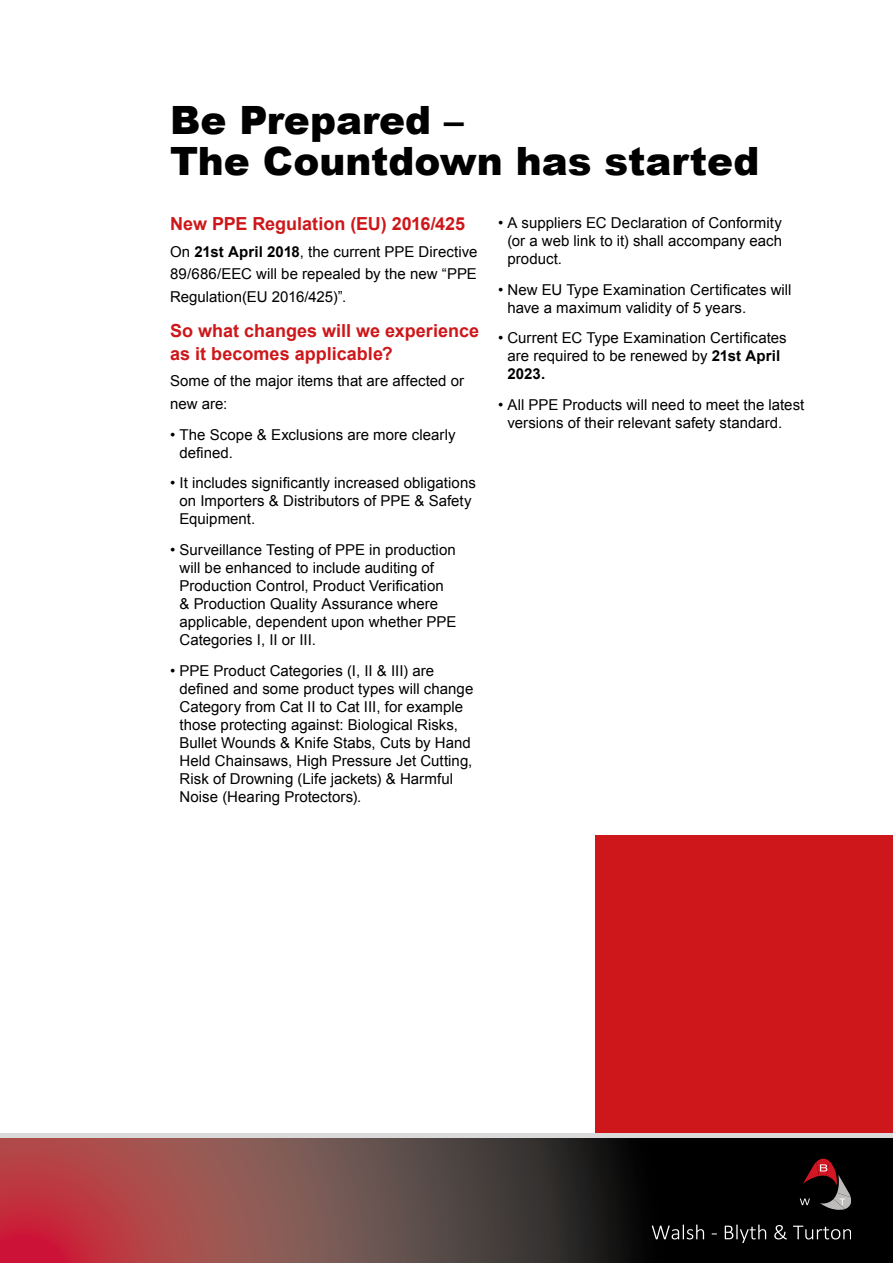
<style>
.page{position:relative;width:893px;height:1263px;background:#fff}
.page>*{position:absolute;margin:0;border:0;box-sizing:border-box;transform-origin:0 0}
.t1{font:900 39px/40.5px "Arial";color:#000}
.t2{font:700 18px/22.5px "Arial";color:#cd171a}
.t3{font:15px/18px "Arial";color:#000}
.s1{font-weight:700}
</style>
<div class="page">
<div style="left:595px;top:836px;width:298px;height:297px;background:#cd171a"></div>
<div style="left:0;top:1133px;width:893px;height:6px;background:#dadada"></div>
<svg style="left:0;top:1139px;width:893px;height:124px;background:#583232"></svg>
<svg style="left:795px;top:1159px;width:55px;height:51px;background:#3c2224"></svg>
<svg style="left:652px;top:1224px;width:52px;height:15px"></svg>
<svg style="left:725px;top:1224px;width:41px;height:19px"></svg>
<svg style="left:774px;top:1225px;width:13px;height:14px"></svg>
<svg style="left:793px;top:1225px;width:57px;height:14px"></svg>
<h1 class="t1" style="left:170px;top:99px;width:591px">Be Prepared –<br>The Countdown has started</h1>
<p class="t2" style="left:170px;top:213px;width:297px">New PPE Regulation (EU) 2016/425</p>
<p class="t3" style="left:170px;top:240px;width:309px;line-height:22.5px;text-align:justify">On <span class="s1">21st April 2018</span>, the current PPE Directive 89/686/EEC will be repealed by the new “PPE Regulation(EU 2016/425)”.</p>
<p class="t2" style="left:170px;top:320px;width:311px">So what changes will we experience as it becomes applicable?</p>
<p class="t3" style="left:170px;top:370px;width:296px;line-height:22.5px">Some of the major items that are affected or new are:</p>
<p class="t3" style="left:179px;top:425px;width:278px;text-indent:-9px">• The Scope &amp; Exclusions are more clearly defined.</p>
<p class="t3" style="left:179px;top:474px;width:298px;text-indent:-9px">• It includes significantly increased obligations on Importers &amp; Distributors of PPE &amp; Safety<br>Equipment.</p>
<p class="t3" style="left:179px;top:541px;width:278px;text-indent:-9px">• Surveillance Testing of PPE in production will be enhanced to include auditing of Production Control, Product Verification &amp; Production Quality Assurance where applicable, dependent upon whether PPE Categories I, II or III.</p>
<p class="t3" style="left:179px;top:662px;width:295px;text-indent:-9px">• PPE Product Categories (I, II &amp; III) are defined and some product types will change Category from Cat II to Cat III, for example those protecting against: Biological Risks, Bullet Wounds &amp; Knife Stabs, Cuts by Hand Held Chainsaws, High Pressure Jet Cutting, Risk of Drowning (Life jackets) &amp; Harmful Noise (Hearing Protectors).</p>
<p class="t3" style="left:507px;top:214px;width:276px;text-align:justify;text-indent:-9px">• A suppliers EC Declaration of Conformity (or a web link to it) shall accompany each product.</p>
<p class="t3" style="left:507px;top:280px;width:286px;text-indent:-9px">• New EU Type Examination Certificates will have a maximum validity of 5 years.</p>
<p class="t3" style="left:507px;top:329px;width:281px;text-indent:-9px">• Current EC Type Examination Certificates are required to be renewed by <span class="s1">21st April<br>2023.</span></p>
<p class="t3" style="left:507px;top:396px;width:298px;text-indent:-9px">• All PPE Products will need to meet the latest versions of their relevant safety standard.</p>
</div>
